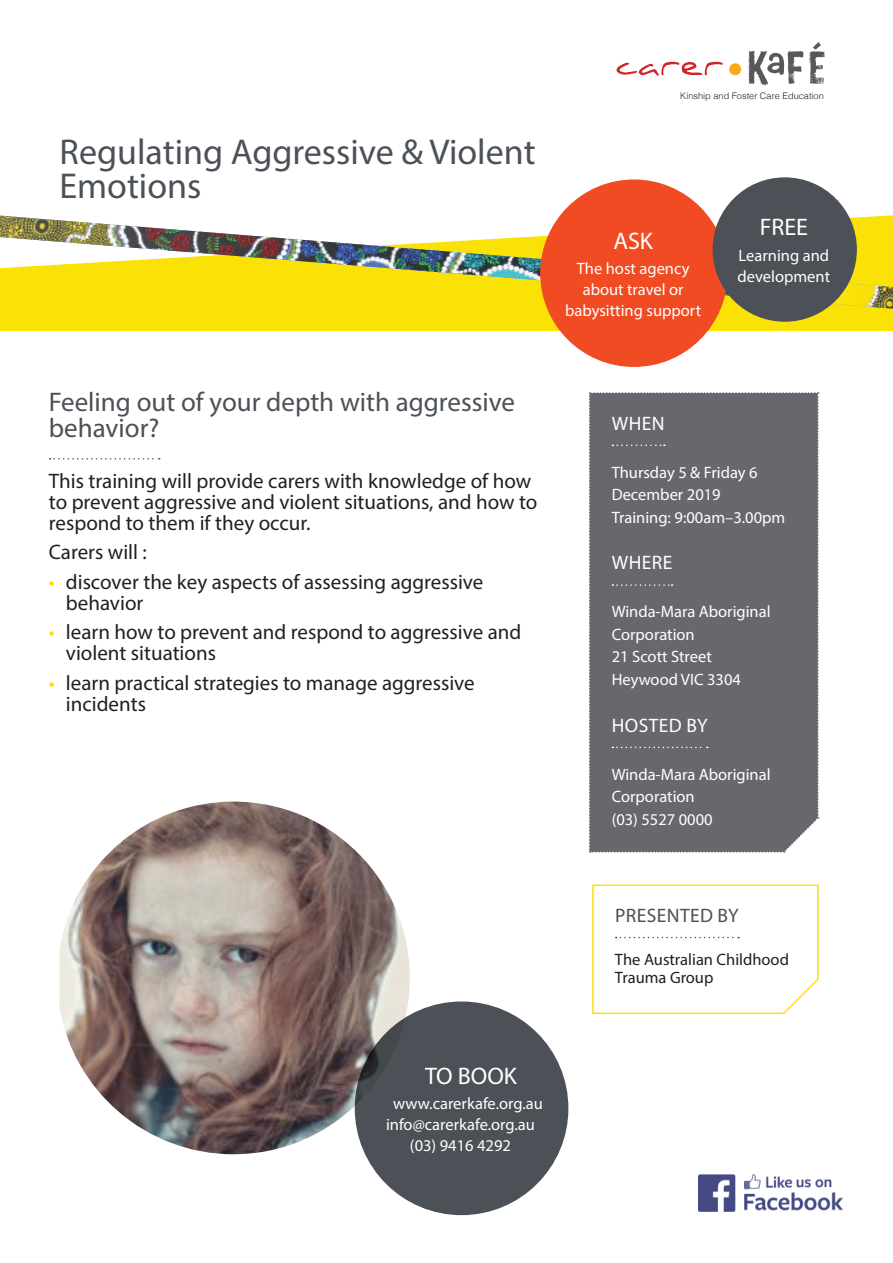
<style>
.page{position:relative;width:893px;height:1263px;background:#fff}
.page>*{position:absolute;margin:0;border:0;box-sizing:border-box;transform-origin:0 0}
.Head{font:36px/34.5px "Myriad Pro";color:#4b5157}
.INtroBody{font:27px/25.5px "Myriad Pro";color:#4b5157}
.CircleHead{font:24px "Myriad Pro";color:#fff}
.Body{font:21px/21px "Myriad Pro";color:#231f20}
.HeadB_Rev{font:19.5px "Myriad Pro";letter-spacing:.02em;color:#fff}
.HeadB{font:19.5px "Myriad Pro";letter-spacing:.02em;color:#4b5157}
.BodyDetails{font:16.5px/22.5px "Myriad Pro";color:#fff}
.frontCircletext{font:16.5px/21px "Myriad Pro";color:#fff;text-align:center}
.AuthorBody{font:16.5px/18px "Myriad Pro";color:#231f20}
.t1{font:300 9px "Helvetica";color:#231f20}
.s1{color:#fae106}
</style>
<div class="page">
<svg style="left:0;top:213px;width:893px;height:118px;background:#fae420"></svg>
<img style="left:0;top:216px;width:893px;height:93px">
<svg style="left:748px;top:41px;width:77px;height:46px"></svg>
<svg style="left:617px;top:62px;width:106px;height:14px"></svg>
<div style="left:729px;top:63px;width:12px;height:12px;background:#f9a91b;border-radius:50%"></div>
<img style="left:60px;top:801px;width:350px;height:353px">
<div style="left:355px;top:1001px;width:213px;height:214px;background:#4b5157;border-radius:50%"></div>
<svg style="left:50px;top:458px;width:110px;height:1px"></svg>
<svg style="left:592px;top:884px;width:227px;height:131px"></svg>
<div style="left:589px;top:392px;width:230px;height:461px;background:#66686e"></div>
<img style="left:698px;top:1174px;width:145px;height:38px">
<div style="left:540px;top:179px;width:188px;height:188px;background:#f04b22;border-radius:50%"></div>
<div style="left:712px;top:177px;width:145px;height:145px;background:#4b5157;border-radius:50%"></div>
<p class="Head" style="left:60px;top:134px;width:478px">Regulating Aggressive &amp; Violent<br>Emotions</p>
<p class="INtroBody" style="left:49px;top:389px;width:468px">Feeling out of your depth with aggressive behavior?</p>
<p class="Body" style="left:49px;top:470px;width:490px">This training will provide carers with knowledge of how to prevent aggressive and violent situations, and how to respond to them if they occur.</p>
<p class="Body" style="left:49px;top:541px;width:100px">Carers will :</p>
<p class="Body" style="left:66px;top:571px;width:419px;text-indent:-17px"><span class="s1">•</span> discover the key aspects of assessing aggressive behavior</p>
<p class="Body" style="left:66px;top:621px;width:457px;text-indent:-17px"><span class="s1">•</span> learn how to prevent and respond to aggressive and violent situations</p>
<p class="Body" style="left:66px;top:672px;width:410px;text-indent:-17px"><span class="s1">•</span> learn practical strategies to manage aggressive incidents</p>
<p class="t1" style="left:680px;top:88px;width:145px">Kinship and Foster Care Education</p>
<p class="CircleHead" style="left:613px;top:226px;width:41px">ASK</p>
<p class="frontCircletext" style="left:565px;top:258px;width:138px">The host agency about travel or babysitting support</p>
<p class="CircleHead" style="left:760px;top:213px;width:50px">FREE</p>
<p class="frontCircletext" style="left:738px;top:244px;width:94px;text-align:left">Learning and development</p>
<p class="HeadB_Rev" style="left:612px;top:411px;width:54px">WHEN</p>
<p class="BodyDetails" style="left:612px;top:461px;width:175px">Thursday 5 &amp; Friday 6<br>December 2019<br>Training: 9:00am–3.00pm</p>
<p class="HeadB_Rev" style="left:612px;top:551px;width:62px">WHERE</p>
<p class="BodyDetails" style="left:612px;top:600px;width:160px">Winda-Mara Aboriginal<br>Corporation<br>21 Scott Street<br>Heywood VIC 3304</p>
<p class="HeadB_Rev" style="left:612px;top:713px;width:97px">HOSTED BY</p>
<p class="BodyDetails" style="left:612px;top:763px;width:160px">Winda-Mara Aboriginal<br>Corporation<br>(03) 5527 0000</p>
<p class="CircleHead" style="left:425px;top:1061px;width:93px">TO BOOK</p>
<p class="BodyDetails" style="left:386px;top:1093px;width:158px;line-height:21px;text-align:center">www.carerkafe.org.au info@carerkafe.org.au (03) 9416 4292</p>
<p class="HeadB" style="left:615px;top:903px;width:125px">PRESENTED BY</p>
<p class="AuthorBody" style="left:615px;top:951px;width:175px">The Australian Childhood<br>Trauma Group</p>
</div>
